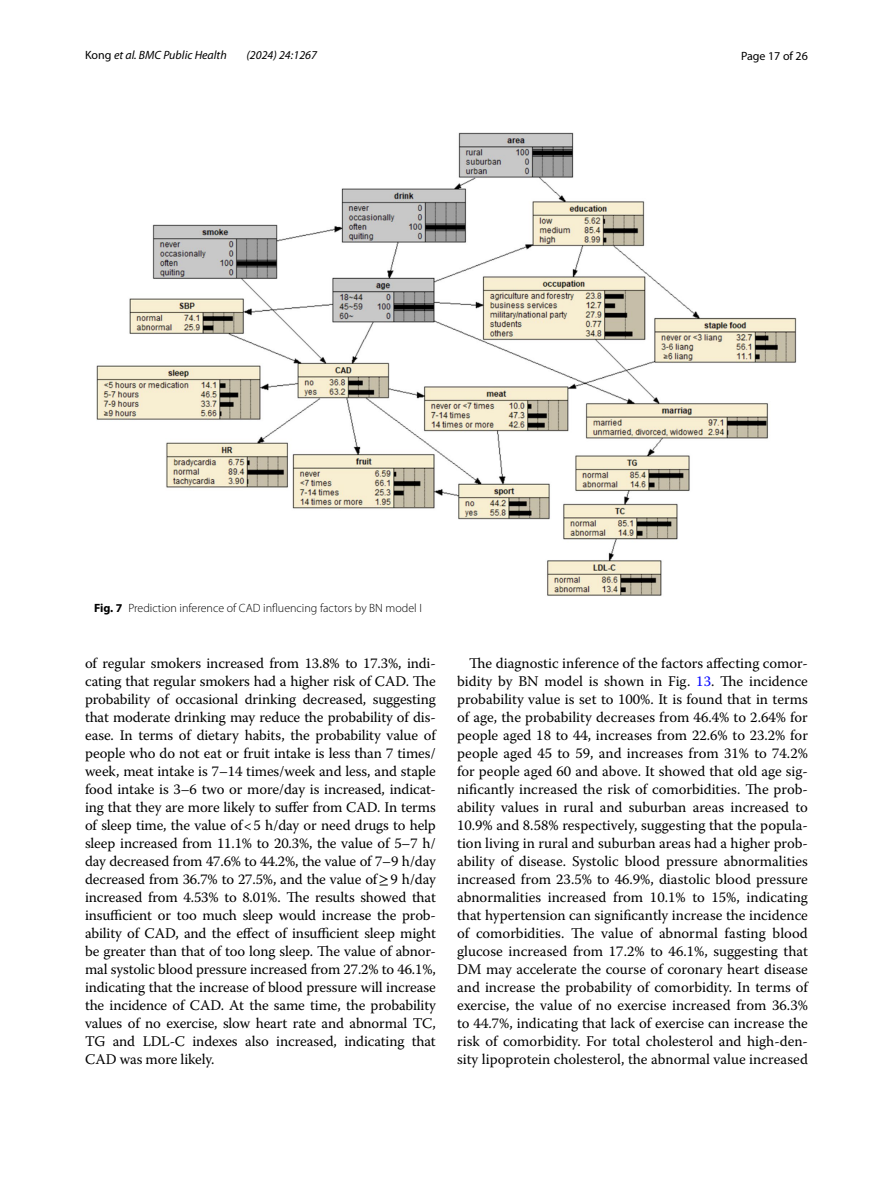
<style>
.page{position:relative;width:893px;height:1187px;background:#fff}
.page>*{position:absolute;margin:0;border:0;box-sizing:border-box;transform-origin:0 0}
.t1{font:14.7px/18px "Warnock Pro";letter-spacing:-.005em;color:#000;text-align:justify}
.t2{font:300 12px "Myriad Pro";color:#000}
.t3{font:italic 12px "Myriad Pro";color:#000}
.t4{font:12px "Myriad Pro";color:#000}
.s1{font-style:normal}
.s2{font-weight:700}
.s3{font-family:"STIX"}
.s4{color:#00f}
</style>
<div class="page">
<img style="left:96px;top:133px;width:701px;height:463px">
<p class="t3" style="left:85px;top:48px;width:143px"><span class="s1">Kong</span> et al. BMC Public Health</p>
<p class="t3" style="left:246px;top:48px;width:72px">(2024) 24:1267</p>
<p class="t4" style="left:741px;top:48px;width:68px">Page 17 of 26</p>
<p class="t2" style="left:94px;top:601px;width:329px"><span class="s2">Fig. 7</span> Prediction inference of CAD influencing factors by BN model I</p>
<p class="t1" style="left:85px;top:653px;width:352px">of regular smokers increased from 13.8% to 17.3%, indi&shy;cating that regular smokers had a higher risk of CAD. The probability of occasional drinking decreased, suggesting that moderate drinking may reduce the probability of dis&shy;ease. In terms of dietary habits, the probability value of people who do not eat or fruit intake is less than 7 times/ week, meat intake is 7–14 times/week and less, and staple food intake is 3–6 two or more/day is increased, indicat&shy;ing that they are more likely to suffer from CAD. In terms of sleep time, the value of&lt;5 h/day or need drugs to help sleep increased from 11.1% to 20.3%, the value of 5–7 h/ day decreased from 47.6% to 44.2%, the value of 7–9 h/day decreased from 36.7% to 27.5%, and the value of<span class="s3">≥</span>9 h/day increased from 4.53% to 8.01%. The results showed that insufficient or too much sleep would increase the prob&shy;ability of CAD, and the effect of insufficient sleep might be greater than that of too long sleep. The value of abnor&shy;mal systolic blood pressure increased from 27.2% to 46.1%, indicating that the increase of blood pressure will increase the incidence of CAD. At the same time, the probability values of no exercise, slow heart rate and abnormal TC, TG and LDL-C indexes also increased, indicating that CAD was more likely.</p>
<p class="t1" style="left:457px;top:653px;width:352px;text-indent:12px">The diagnostic inference of the factors affecting comor&shy;bidity by BN model is shown in Fig. <span class="s4">13</span>. The incidence probability value is set to 100%. It is found that in terms of age, the probability decreases from 46.4% to 2.64% for people aged 18 to 44, increases from 22.6% to 23.2% for people aged 45 to 59, and increases from 31% to 74.2% for people aged 60 and above. It showed that old age sig&shy;nificantly increased the risk of comorbidities. The prob&shy;ability values in rural and suburban areas increased to 10.9% and 8.58% respectively, suggesting that the popula&shy;tion living in rural and suburban areas had a higher prob&shy;ability of disease. Systolic blood pressure abnormalities increased from 23.5% to 46.9%, diastolic blood pressure abnormalities increased from 10.1% to 15%, indicating that hypertension can significantly increase the incidence of comorbidities. The value of abnormal fasting blood glucose increased from 17.2% to 46.1%, suggesting that DM may accelerate the course of coronary heart disease and increase the probability of comorbidity. In terms of exercise, the value of no exercise increased from 36.3% to 44.7%, indicating that lack of exercise can increase the risk of comorbidity. For total cholesterol and high-den&shy;sity lipoprotein cholesterol, the abnormal value increased</p>
</div>
